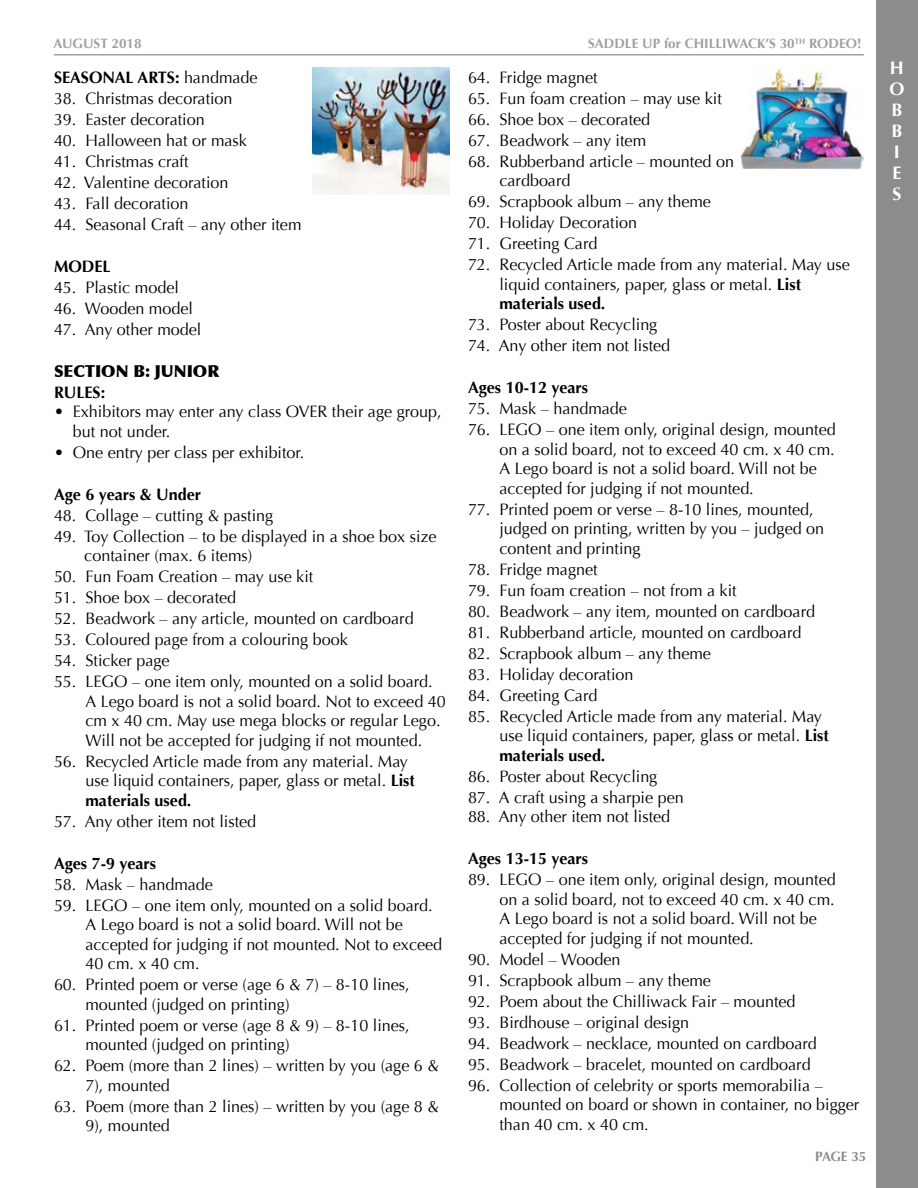
<style>
.page{position:relative;width:918px;height:1188px;background:#fff}
.page>*{position:absolute;margin:0;border:0;box-sizing:border-box;transform-origin:0 0}
.t1{font:700 18px/21px "Optima";color:#fff}
.t2{font:16.5px/19.5px "Optima";color:#000}
.t3{font:700 16.5px "Optima";color:#000}
.t4{font:900 16.5px "Optima";color:#000}
.t5{font:700 13.5px "Optima";color:#9d9fa2}
.t6{font:700 13.5px "Optima";letter-spacing:-.02em;color:#8a8c8e}
.s1{font-weight:400}
.s2{font-weight:700}
</style>
<div class="page">
<div style="left:876px;top:0;width:42px;height:1188px;background:#8a8c8e"></div>
<hr style="left:54px;top:54px;width:810px;height:2px;background:#9d9fa2">
<img style="left:740px;top:68px;width:123px;height:102px">
<img style="left:312px;top:68px;width:138px;height:127px">
<p class="t5" style="left:53px;top:36px;width:90px">AUGUST 2018</p>
<p class="t5" style="left:588px;top:36px;width:275px">SADDLE UP for CHILLIWACK’S 30<sup>TH</sup> RODEO!</p>
<p class="t3" style="left:54px;top:67px;width:205px">SEASONAL ARTS: <span class="s1">handmade</span></p>
<p class="t2" style="left:54px;top:89px;width:180px">38. Christmas decoration</p>
<p class="t2" style="left:54px;top:110px;width:152px">39. Easter decoration</p>
<p class="t2" style="left:54px;top:131px;width:195px">40. Halloween hat or mask</p>
<p class="t2" style="left:54px;top:152px;width:136px">41. Christmas craft</p>
<p class="t2" style="left:54px;top:173px;width:176px">42. Valentine decoration</p>
<p class="t2" style="left:54px;top:194px;width:136px">43. Fall decoration</p>
<p class="t2" style="left:54px;top:215px;width:249px">44. Seasonal Craft – any other item</p>
<p class="t3" style="left:54px;top:257px;width:58px">MODEL</p>
<p class="t2" style="left:54px;top:278px;width:126px">45. Plastic model</p>
<p class="t2" style="left:54px;top:299px;width:141px">46. Wooden model</p>
<p class="t2" style="left:54px;top:320px;width:149px">47. Any other model</p>
<p class="t4" style="left:54px;top:361px;width:167px">SECTION B: JUNIOR</p>
<p class="t3" style="left:54px;top:383px;width:53px">RULES:</p>
<p class="t2" style="left:73px;top:402px;width:370px;text-indent:-19px">• Exhibitors may enter any class OVER their age group, but not under.</p>
<p class="t2" style="left:54px;top:443px;width:252px">• One entry per class per exhibitor.</p>
<p class="t3" style="left:54px;top:485px;width:149px">Age 6 years &amp; Under</p>
<p class="t2" style="left:54px;top:506px;width:221px">48. Collage – cutting &amp; pasting</p>
<p class="t2" style="left:84px;top:527px;width:354px;text-indent:-30px">49. Toy Collection – to be displayed in a shoe box size container (max. 6 items)</p>
<p class="t2" style="left:54px;top:567px;width:261px">50. Fun Foam Creation – may use kit</p>
<p class="t2" style="left:54px;top:588px;width:184px">51. Shoe box – decorated</p>
<p class="t2" style="left:54px;top:609px;width:361px">52. Beadwork – any article, mounted on cardboard</p>
<p class="t2" style="left:54px;top:630px;width:295px">53. Coloured page from a colouring book</p>
<p class="t2" style="left:54px;top:651px;width:117px">54. Sticker page</p>
<p class="t2" style="left:85px;top:672px;width:362px;text-indent:-31px">55. LEGO – one item only, mounted on a solid board.<br>A Lego board is not a solid board. Not to exceed 40 cm x 40 cm. May use mega blocks or regular Lego.<br>Will not be accepted for judging if not mounted.</p>
<p class="t2" style="left:85px;top:752px;width:331px;text-indent:-31px">56. Recycled Article made from any material. May use liquid containers, paper, glass or metal. <span class="s2">List materials used.</span></p>
<p class="t2" style="left:54px;top:812px;width:204px">57. Any other item not listed</p>
<p class="t3" style="left:54px;top:854px;width:104px">Ages 7-9 years</p>
<p class="t2" style="left:54px;top:875px;width:161px">58. Mask – handmade</p>
<p class="t2" style="left:85px;top:896px;width:358px;text-indent:-31px">59. LEGO – one item only, mounted on a solid board.<br>A Lego board is not a solid board. Will not be accepted for judging if not mounted. Not to exceed 40 cm. x 40 cm.</p>
<p class="t2" style="left:85px;top:975px;width:326px;text-indent:-31px">60. Printed poem or verse (age 6 &amp; 7) – 8-10 lines, mounted (judged on printing)</p>
<p class="t2" style="left:85px;top:1016px;width:326px;text-indent:-31px">61. Printed poem or verse (age 8 &amp; 9) – 8-10 lines, mounted (judged on printing)</p>
<p class="t2" style="left:85px;top:1056px;width:355px;text-indent:-31px">62. Poem (more than 2 lines) – written by you (age 6 &amp;<br>7), mounted</p>
<p class="t2" style="left:85px;top:1097px;width:355px;text-indent:-31px">63. Poem (more than 2 lines) – written by you (age 8 &amp;<br>9), mounted</p>
<p class="t2" style="left:468px;top:68px;width:131px">64. Fridge magnet</p>
<p class="t2" style="left:468px;top:89px;width:255px">65. Fun foam creation – may use kit</p>
<p class="t2" style="left:468px;top:110px;width:184px">66. Shoe box – decorated</p>
<p class="t2" style="left:468px;top:131px;width:180px">67. Beadwork – any item</p>
<p class="t2" style="left:499px;top:152px;width:236px;text-indent:-31px">68. Rubberband article – mounted on cardboard</p>
<p class="t2" style="left:468px;top:192px;width:245px">69. Scrapbook album – any theme</p>
<p class="t2" style="left:468px;top:213px;width:171px">70. Holiday Decoration</p>
<p class="t2" style="left:468px;top:234px;width:131px">71. Greeting Card</p>
<p class="t2" style="left:499px;top:255px;width:352px;text-indent:-31px">72. Recycled Article made from any material. May use liquid containers, paper, glass or metal. <span class="s2">List materials used.</span></p>
<p class="t2" style="left:468px;top:315px;width:191px">73. Poster about Recycling</p>
<p class="t2" style="left:468px;top:336px;width:204px">74. Any other item not listed</p>
<p class="t3" style="left:468px;top:378px;width:122px">Ages 10-12 years</p>
<p class="t2" style="left:468px;top:399px;width:161px">75. Mask – handmade</p>
<p class="t2" style="left:499px;top:420px;width:338px;text-indent:-31px">76. LEGO – one item only, original design, mounted on a solid board, not to exceed 40 cm. x 40 cm.<br>A Lego board is not a solid board. Will not be accepted for judging if not mounted.</p>
<p class="t2" style="left:499px;top:500px;width:326px;text-indent:-31px">77. Printed poem or verse – 8-10 lines, mounted, judged on printing, written by you – judged on content and printing</p>
<p class="t2" style="left:468px;top:560px;width:131px">78. Fridge magnet</p>
<p class="t2" style="left:468px;top:581px;width:270px">79. Fun foam creation – not from a kit</p>
<p class="t2" style="left:468px;top:602px;width:349px">80. Beadwork – any item, mounted on cardboard</p>
<p class="t2" style="left:468px;top:623px;width:335px">81. Rubberband article, mounted on cardboard</p>
<p class="t2" style="left:468px;top:644px;width:245px">82. Scrapbook album – any theme</p>
<p class="t2" style="left:468px;top:665px;width:167px">83. Holiday decoration</p>
<p class="t2" style="left:468px;top:686px;width:131px">84. Greeting Card</p>
<p class="t2" style="left:499px;top:707px;width:331px;text-indent:-31px">85. Recycled Article made from any material. May use liquid containers, paper, glass or metal. <span class="s2">List materials used.</span></p>
<p class="t2" style="left:468px;top:767px;width:191px">86. Poster about Recycling</p>
<p class="t2" style="left:468px;top:788px;width:217px">87. A craft using a sharpie pen</p>
<p class="t2" style="left:468px;top:807px;width:204px">88. Any other item not listed</p>
<p class="t3" style="left:468px;top:849px;width:122px">Ages 13-15 years</p>
<p class="t2" style="left:499px;top:870px;width:338px;text-indent:-31px">89. LEGO – one item only, original design, mounted on a solid board, not to exceed 40 cm. x 40 cm.<br>A Lego board is not a solid board. Will not be accepted for judging if not mounted.</p>
<p class="t2" style="left:468px;top:950px;width:154px">90. Model – Wooden</p>
<p class="t2" style="left:468px;top:971px;width:245px">91. Scrapbook album – any theme</p>
<p class="t2" style="left:468px;top:992px;width:329px">92. Poem about the Chilliwack Fair – mounted</p>
<p class="t2" style="left:468px;top:1013px;width:223px">93. Birdhouse – original design</p>
<p class="t2" style="left:468px;top:1034px;width:350px">94. Beadwork – necklace, mounted on cardboard</p>
<p class="t2" style="left:468px;top:1055px;width:344px">95. Beadwork – bracelet, mounted on cardboard</p>
<p class="t2" style="left:499px;top:1076px;width:361px;text-indent:-31px">96. Collection of celebrity or sports memorabilia – mounted on board or shown in container, no bigger than 40 cm. x 40 cm.</p>
<p class="t6" style="left:815px;top:1149px;width:53px">PAGE 35</p>
<p class="t1" style="left:889px;top:57px;width:16px">H<br>O<br>B<br>B<br>I<br>E<br>S</p>
</div>
